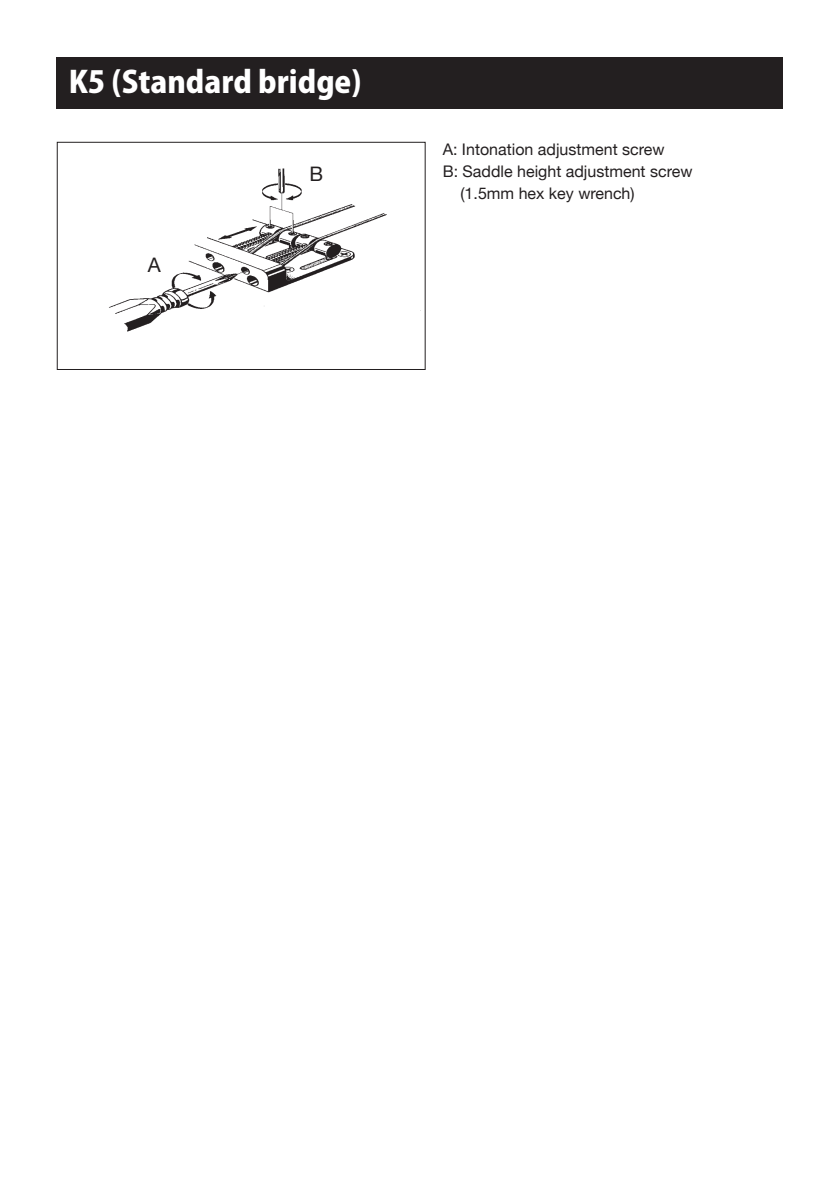
<style>
.page{position:relative;width:840px;height:1191px;background:#fff}
.page>*{position:absolute;margin:0;border:0;box-sizing:border-box;transform-origin:0 0}
.t1{font:800 30px "Koz Go Pro";color:#fff}
.t2{font:20px "Helvetica Neue";color:#231f20}
.t3{font:16px "Helvetica Neue";color:#231f20}
</style>
<div class="page">
<div style="left:57px;top:57px;width:725px;height:51px;background:#231f20"></div>
<img style="left:109px;top:168px;width:312px;height:164px">
<div style="left:57px;top:142px;width:368px;height:228px;border:1px solid #231f20"></div>
<h1 class="t1" style="left:69px;top:62px;width:294px">K5 (Standard bridge)</h1>
<p class="t2" style="left:148px;top:248px;width:14px">a</p>
<p class="t2" style="left:309px;top:157px;width:15px">b</p>
<p class="t3" style="left:442px;top:136px;width:223px">A: Intonation adjustment screw</p>
<p class="t3" style="left:442px;top:158px;width:251px">B: Saddle height adjustment screw</p>
<p class="t3" style="left:460px;top:180px;width:175px">(1.5mm hex key wrench)</p>
</div>
